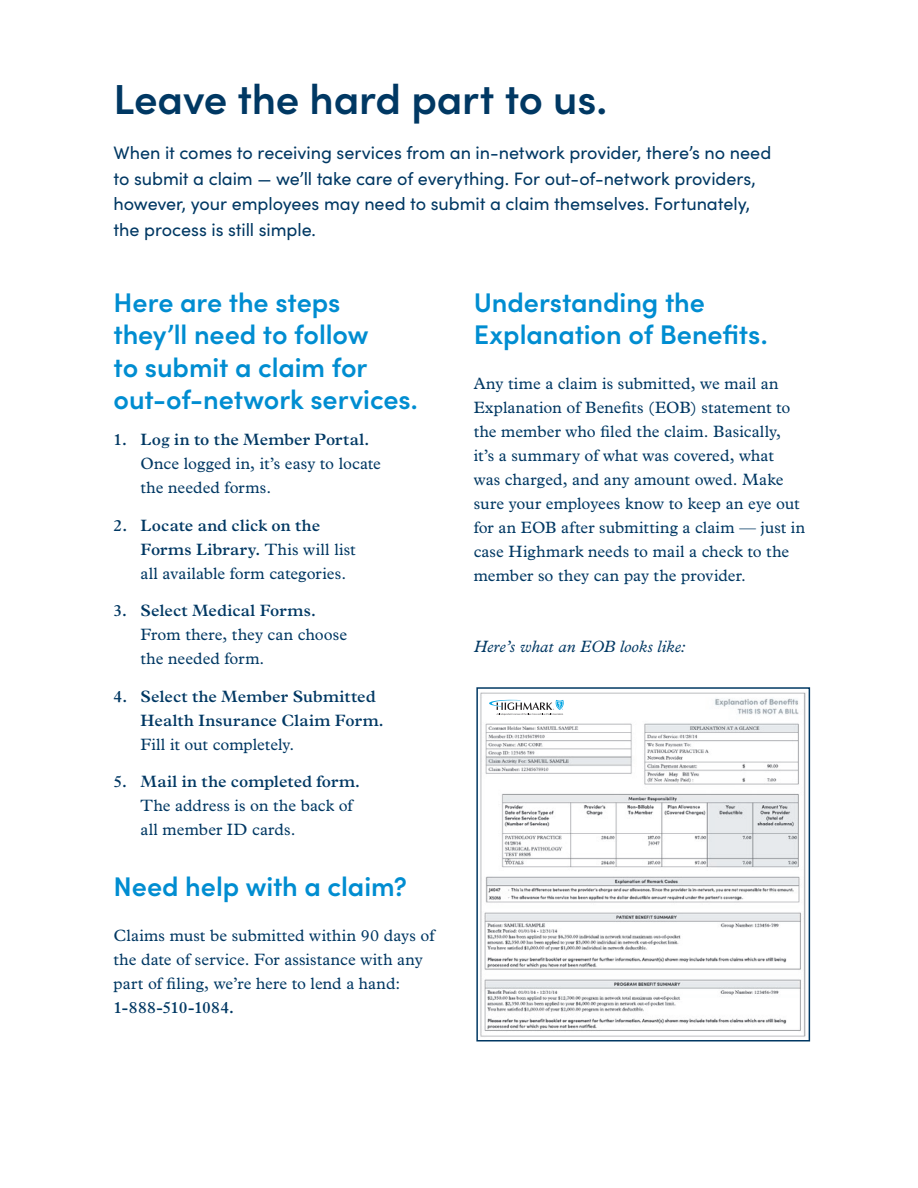
<style>
.page{position:relative;width:918px;height:1188px;background:#fff}
.page>*{position:absolute;margin:0;border:0;box-sizing:border-box;transform-origin:0 0}
.Page_Head{font:600 42px "Sofia Pro";letter-spacing:-.005em;color:#003863}
.Bold_sofia_subhead{font:600 27px/32.4px "Sofia Pro";letter-spacing:-.005em;color:#008dd1}
.Body{font:18px/25.5px "Sofia Pro";letter-spacing:-.005em;color:#003863}
.Body_Copy{font:16.5px/24px "Plantin MT Pro";letter-spacing:.005em;color:#003863}
.t1{font:600 16.5px/24px "Plantin MT Pro";letter-spacing:.005em;color:#003863}
.Bold_sofia_subhead-2{font:italic 16.5px "Plantin MT Pro";letter-spacing:.005em;color:#003863}
.s1{font-weight:600}
.s2{font-weight:400}
</style>
<div class="page">
<img style="left:480px;top:692px;width:326px;height:345px">
<div style="left:476px;top:687px;width:334px;height:355px;border:2px solid #003863"></div>
<div style="left:484px;top:696px;width:97px;height:24px;background:#fff"></div>
<svg style="left:489px;top:700px;width:75px;height:15px"></svg>
<p class="Page_Head" style="left:114px;top:67px;width:495px">Leave the hard part to us.</p>
<p class="Body" style="left:114px;top:139px;width:659px">When it comes to receiving services from an in-network provider, there’s no need to submit a claim — we’ll take care of everything. For out-of-network providers, however, your employees may need to submit a claim themselves. Fortunately, the process is still simple.</p>
<p class="Bold_sofia_subhead" style="left:114px;top:284px;width:306px">Here are the steps they’ll need to follow<br>to submit a claim for out-of-network services.</p>
<p class="Body_Copy" style="left:141px;top:428px;width:242px;text-indent:-27px"><span class="s1">1. Log in to the Member Portal.<br></span>Once logged in, it’s easy to locate the needed forms.</p>
<p class="Body_Copy" style="left:141px;top:513px;width:217px;text-indent:-27px"><span class="s1">2. Locate and click on the<br>Forms Library.</span> This will list all available form categories.</p>
<p class="Body_Copy" style="left:141px;top:599px;width:208px;text-indent:-27px"><span class="s1">3. Select Medical Forms.<br></span>From there, they can choose the needed form.</p>
<p class="t1" style="left:141px;top:684px;width:245px;text-indent:-27px">4. Select the Member Submitted<br>Health Insurance Claim Form.<br><span class="s2">Fill it out completely.</span></p>
<p class="Body_Copy" style="left:141px;top:770px;width:221px;text-indent:-27px"><span class="s1">5. Mail in the completed form.<br></span>The address is on the back of all member ID cards.</p>
<p class="Bold_sofia_subhead" style="left:114px;top:868px;width:295px">Need help with a claim?</p>
<p class="Body_Copy" style="left:114px;top:923px;width:322px">Claims must be submitted within 90 days of the date of service. For assistance with any part of filing, we’re here to lend a hand:<br><span class="s1">1-888-510-1084.</span></p>
<p class="Bold_sofia_subhead" style="left:474px;top:284px;width:295px">Understanding the<br>Explanation of Benefits.</p>
<p class="Body_Copy" style="left:474px;top:372px;width:333px">Any time a claim is submitted, we mail an Explanation of Benefits (EOB) statement to the member who filed the claim. Basically, it’s a summary of what was covered, what<br>was charged, and any amount owed. Make sure your employees know to keep an eye out for an EOB after submitting a claim — just in case Highmark needs to mail a check to the member so they can pay the provider.</p>
<p class="Bold_sofia_subhead-2" style="left:474px;top:637px;width:214px">Here’s what an EOB looks like:</p>
</div>
